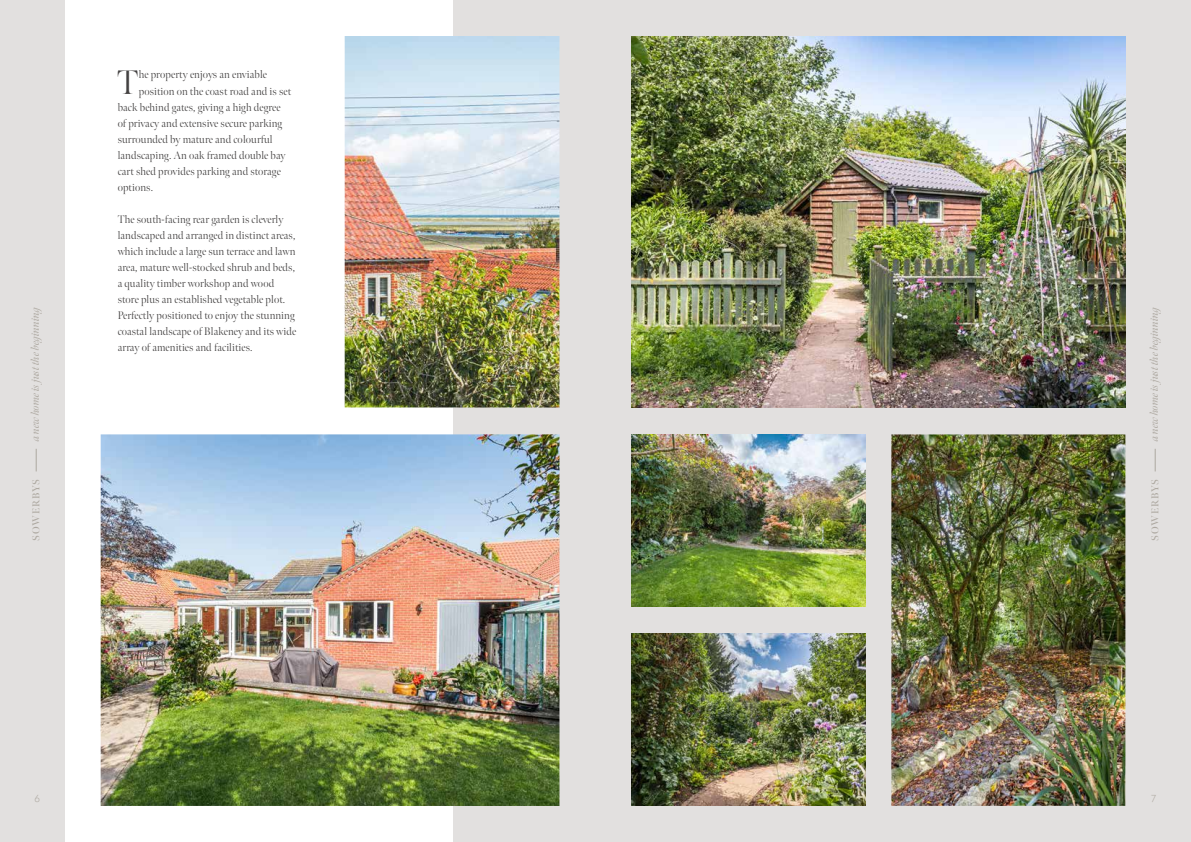
<style>
.page{position:relative;width:1191px;height:842px;background:#fff}
.page>*{position:absolute;margin:0;border:0;box-sizing:border-box;transform-origin:0 0}
.t1{font:300 34px "Meno Banner";color:#434141}
.t2{font:300 11px/16px "Meno Banner";letter-spacing:.01em;color:#434141}
.t3{font:italic 11px "Meno Banner";letter-spacing:-.01em;color:#ada8a0}
.t4{font:600 10px "Meno Banner";letter-spacing:.08em;color:#ada8a0}
.t5{font:300 10px "Quasimoda";color:#ada8a0}
</style>
<div class="page">
<div style="left:0;top:0;width:595px;height:842px;background:#e2e0df"></div>
<div style="left:595px;top:0;width:596px;height:842px;background:#e2e0df"></div>
<svg style="left:36px;top:449px;width:1px;height:22px"></svg>
<svg style="left:1155px;top:449px;width:1px;height:22px"></svg>
<div style="left:65px;top:0;width:388px;height:842px;background:#fff"></div>
<img style="left:631px;top:36px;width:494px;height:371px">
<img style="left:891px;top:434px;width:234px;height:372px">
<img style="left:631px;top:434px;width:234px;height:172px">
<img style="left:631px;top:634px;width:234px;height:172px">
<img style="left:101px;top:434px;width:458px;height:372px">
<img style="left:345px;top:36px;width:214px;height:371px">
<h1 class="t1" style="left:117px;top:62px;width:23px">T</h1>
<p class="t2" style="left:139px;top:67px;width:130px">he property enjoys an enviable</p>
<p class="t2" style="left:139px;top:83px;width:154px">position on the coast road and is set</p>
<p class="t2" style="left:118px;top:99px;width:164px">back behind gates, giving a high degree</p>
<p class="t2" style="left:118px;top:115px;width:166px">of privacy and extensive secure parking</p>
<p class="t2" style="left:118px;top:131px;width:157px">surrounded by mature and colourful</p>
<p class="t2" style="left:118px;top:147px;width:169px">landscaping. An oak framed double bay</p>
<p class="t2" style="left:118px;top:163px;width:165px">cart shed provides parking and storage</p>
<p class="t2" style="left:118px;top:179px;width:37px">options.</p>
<p class="t2" style="left:118px;top:211px;width:180px">The south-facing rear garden is cleverly landscaped and arranged in distinct areas, which include a large sun terrace and lawn area, mature well-stocked shrub and beds, a quality timber workshop and wood store plus an established vegetable plot.<br>Perfectly positioned to enjoy the stunning coastal landscape of Blakeney and its wide array of amenities and facilities.</p>
<p class="t3" style="left:29px;top:441px;width:138px;rotate:-90deg">a new home is just the beginning</p>
<p class="t3" style="left:1147px;top:441px;width:138px;rotate:-90deg">a new home is just the beginning</p>
<p class="t4" style="left:30px;top:541px;width:63px;rotate:-90deg">SOWERBYS</p>
<p class="t4" style="left:1149px;top:541px;width:63px;rotate:-90deg">SOWERBYS</p>
<p class="t5" style="left:35px;top:791px;width:7px">6</p>
<p class="t5" style="left:1151px;top:791px;width:6px">7</p>
</div>
